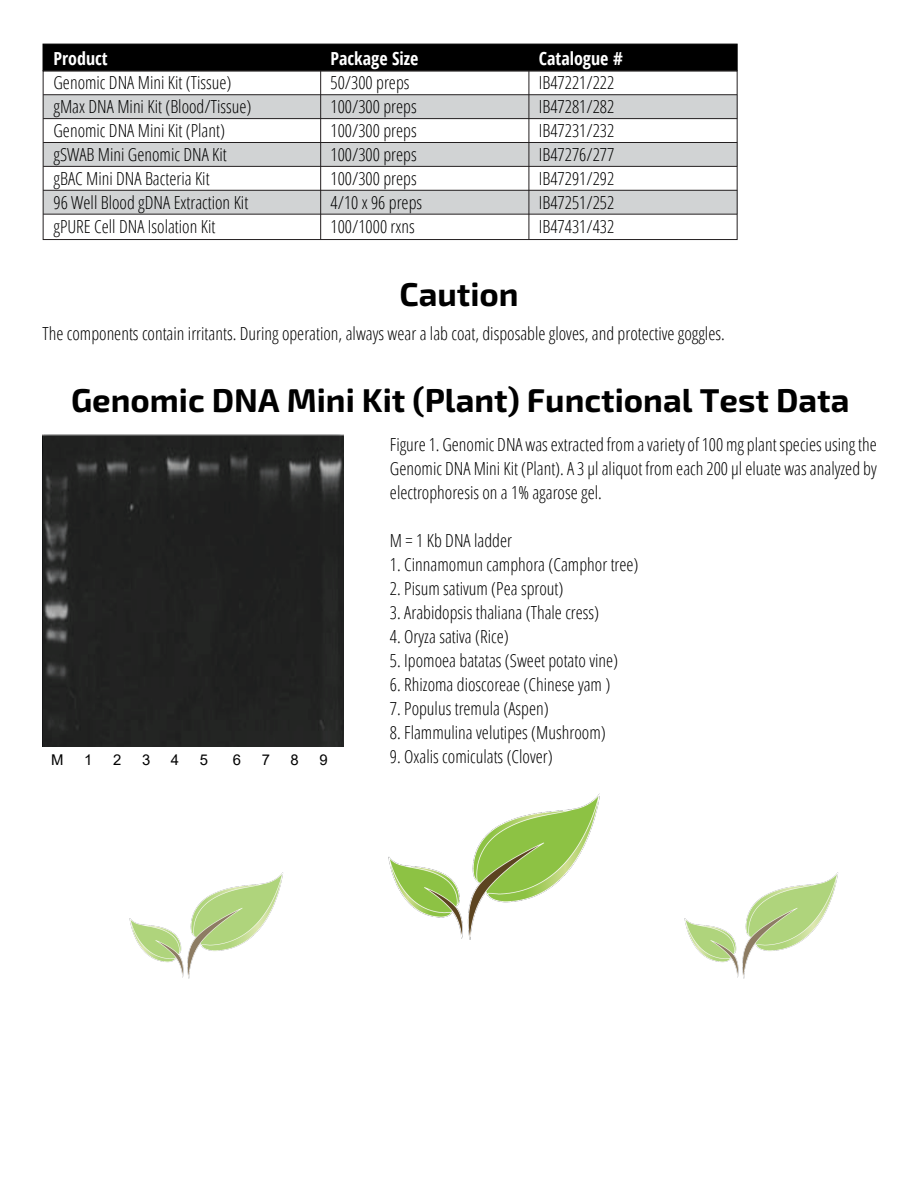
<style>
.page{position:relative;width:918px;height:1188px;background:#fff}
.page>*{position:absolute;margin:0;border:0;box-sizing:border-box;transform-origin:0 0}
.t1{font:700 33px "Exo 2.0";color:#000}
.t2{font:300 18px/24px "Open Sans Condensed";color:#000}
.t3{font:700 18px "Open Sans Condensed";color:#fff}
.t4{font:14.85px "Arial";color:#020202}
</style>
<div class="page">
<div style="left:43px;top:95px;width:694px;height:24px;background:#d1d3d4"></div>
<div style="left:43px;top:142px;width:694px;height:24px;background:#d1d3d4"></div>
<div style="left:43px;top:190px;width:694px;height:24px;background:#d1d3d4"></div>
<img style="left:388px;top:793px;width:212px;height:147px">
<img style="left:129px;top:872px;width:154px;height:107px">
<img style="left:684px;top:872px;width:154px;height:107px">
<div style="left:43px;top:44px;width:695px;height:27px;background:#000"></div>
<hr style="left:320px;top:71px;width:1px;height:169px;background:#231f20">
<hr style="left:43px;top:94px;width:694px;height:1px;background:#231f20">
<hr style="left:43px;top:118px;width:694px;height:1px;background:#231f20">
<hr style="left:43px;top:142px;width:694px;height:1px;background:#231f20">
<hr style="left:43px;top:166px;width:694px;height:1px;background:#231f20">
<hr style="left:43px;top:190px;width:694px;height:1px;background:#231f20">
<hr style="left:43px;top:214px;width:694px;height:1px;background:#231f20">
<div style="left:43px;top:70px;width:695px;height:170px;border:1px solid #231f20"></div>
<hr style="left:529px;top:71px;width:1px;height:169px;background:#231f20">
<img style="left:43px;top:435px;width:301px;height:311px">
<p class="t3" style="left:331px;top:46px;width:90px">Package Size</p>
<p class="t3" style="left:54px;top:46px;width:56px">Product</p>
<p class="t2" style="left:54px;top:70px;width:199px">Genomic DNA Mini Kit (Tissue) gMax DNA Mini Kit (Blood/Tissue)<br>Genomic DNA Mini Kit (Plant) gSWAB Mini Genomic DNA Kit gBAC Mini DNA Bacteria Kit<br>96 Well Blood gDNA Extraction Kit gPURE Cell DNA Isolation Kit</p>
<p class="t2" style="left:331px;top:70px;width:93px">50/300 preps<br>100/300 preps<br>100/300 preps<br>100/300 preps<br>100/300 preps<br>4/10 x 96 preps<br>100/1000 rxns</p>
<p class="t3" style="left:539px;top:46px;width:86px">Catalogue #</p>
<p class="t2" style="left:539px;top:70px;width:77px;text-align:justify">IB47221/222<br>IB47281/282<br>IB47231/232<br>IB47276/277<br>IB47291/292<br>IB47251/252<br>IB47431/432</p>
<h1 class="t1" style="left:399px;top:275px;width:121px">Caution</h1>
<p class="t2" style="left:43px;top:321px;width:684px">The components contain irritants. During operation, always wear a lab coat, disposable gloves, and protective goggles.</p>
<h1 class="t1" style="left:71px;top:381px;width:780px">Genomic DNA Mini Kit (Plant) Functional Test Data</h1>
<p class="t4" style="left:51px;top:750px;width:14px">M</p>
<p class="t4" style="left:84px;top:750px;width:10px">1</p>
<p class="t4" style="left:113px;top:750px;width:10px">2</p>
<p class="t4" style="left:142px;top:750px;width:10px">3</p>
<p class="t4" style="left:171px;top:750px;width:10px">4</p>
<p class="t4" style="left:200px;top:750px;width:10px">5</p>
<p class="t4" style="left:233px;top:750px;width:10px">6</p>
<p class="t4" style="left:262px;top:750px;width:10px">7</p>
<p class="t4" style="left:291px;top:750px;width:10px">8</p>
<p class="t4" style="left:320px;top:750px;width:10px">9</p>
<p class="t2" style="left:390px;top:432px;width:488px;text-align:justify">Figure 1. Genomic DNA was extracted from a variety of 100 mg plant species using the Genomic DNA Mini Kit (Plant). A 3 μl aliquot from each 200 μl eluate was analyzed by electrophoresis on a 1% agarose gel.</p>
<p class="t2" style="left:390px;top:528px;width:124px">M = 1 Kb DNA ladder</p>
<p class="t2" style="left:390px;top:551px;width:250px">1. Cinnamomun camphora (Camphor tree)</p>
<p class="t2" style="left:390px;top:575px;width:175px">2. Pisum sativum (Pea sprout)</p>
<p class="t2" style="left:390px;top:599px;width:211px">3. Arabidopsis thaliana (Thale cress)</p>
<p class="t2" style="left:390px;top:623px;width:120px">4. Oryza sativa (Rice)</p>
<p class="t2" style="left:390px;top:647px;width:230px">5. Ipomoea batatas (Sweet potato vine)</p>
<p class="t2" style="left:390px;top:671px;width:222px">6. Rhizoma dioscoreae (Chinese yam )</p>
<p class="t2" style="left:390px;top:695px;width:160px">7. Populus tremula (Aspen)</p>
<p class="t2" style="left:390px;top:719px;width:217px">8. Flammulina velutipes (Mushroom)</p>
<p class="t2" style="left:390px;top:743px;width:164px">9. Oxalis comiculats (Clover)</p>
</div>
